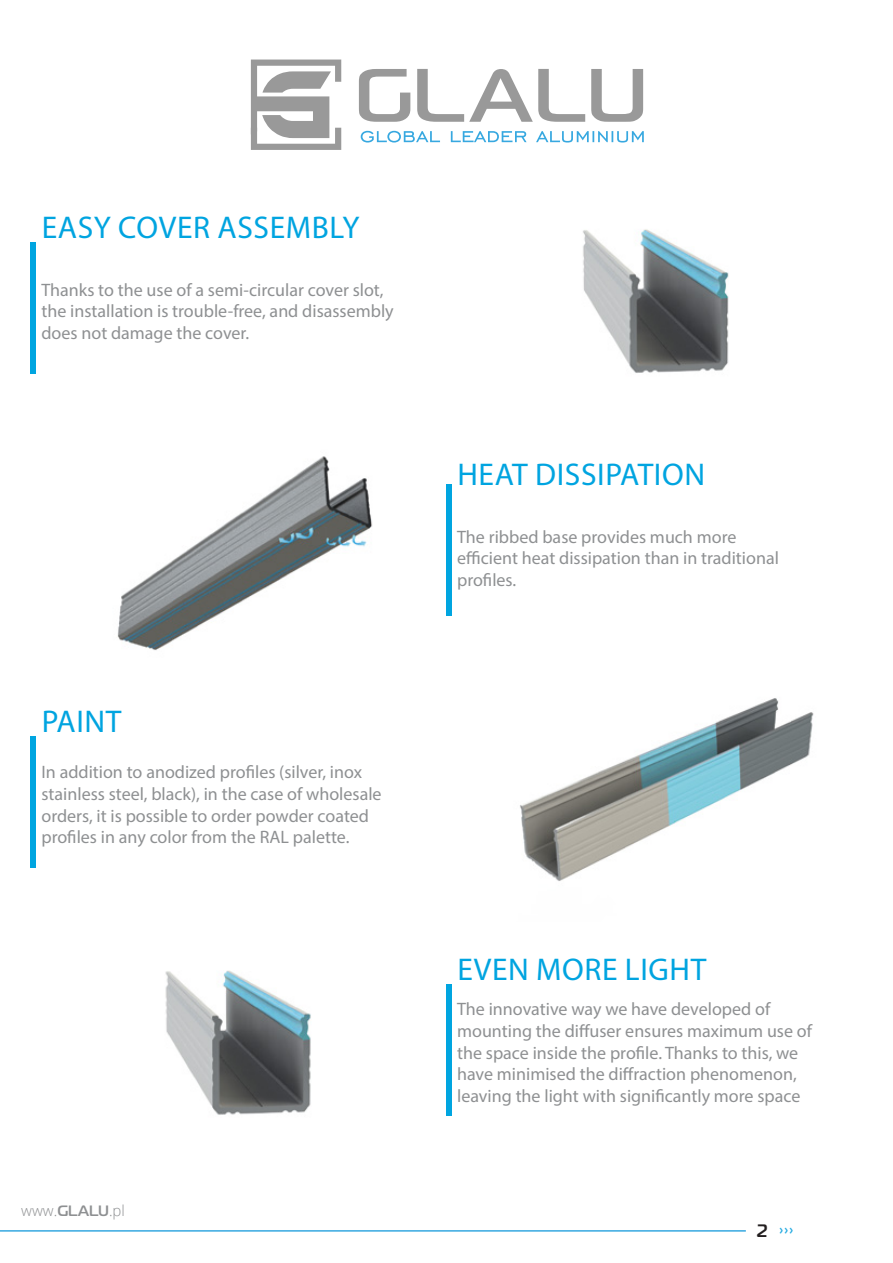
<style>
.page{position:relative;width:893px;height:1263px;background:#fff}
.page>*{position:absolute;margin:0;border:0;box-sizing:border-box;transform-origin:0 0}
.t1{font:31.5px "Myriad Pro";letter-spacing:.02em;color:#00a4e0}
.t2{font:18px/21.6px "Myriad Pro";color:#8e9092}
.t3{font:300 15px "Open Sans";color:#8e9092}
.t4{font:500 12px "Magistral";color:#24aae1}
.s1{font-family:"Magistral";font-weight:500}
.s2{font-size:18px;color:#231f20}
</style>
<div class="page">
<hr style="left:0;top:1230px;width:746px;height:1px;background:#36a8e0">
<svg style="left:359px;top:69px;width:51px;height:53px"></svg>
<svg style="left:417px;top:69px;width:168px;height:53px"></svg>
<svg style="left:591px;top:69px;width:52px;height:53px"></svg>
<svg style="left:361px;top:131px;width:283px;height:12px"></svg>
<svg style="left:251px;top:60px;width:90px;height:90px"></svg>
<div style="left:31px;top:242px;width:5px;height:132px;background:#00a5e0"></div>
<img style="left:583px;top:229px;width:146px;height:144px">
<div style="left:446px;top:484px;width:6px;height:132px;background:#00a5e0"></div>
<img style="left:117px;top:456px;width:256px;height:194px">
<div style="left:31px;top:736px;width:5px;height:132px;background:#00a5e0"></div>
<img style="left:520px;top:698px;width:294px;height:183px">
<div style="left:446px;top:984px;width:6px;height:131px;background:#00a5e0"></div>
<img style="left:165px;top:970px;width:146px;height:145px">
<p class="t1" style="left:42px;top:208px;width:319px">EASY COVER ASSEMBLY</p>
<p class="t2" style="left:41px;top:278px;width:354px">Thanks to the use of a semi-circular cover slot, the installation is trouble-free, and disassembly does not damage the cover.</p>
<p class="t1" style="left:42px;top:702px;width:81px">PAINT</p>
<p class="t2" style="left:41px;top:761px;width:342px">In addition to anodized profiles (silver, inox stainless steel, black), in the case of wholesale orders, it is possible to order powder coated profiles in any color from the RAL palette.</p>
<p class="t3" style="left:21px;top:1201px;width:105px">www.<span class="s1">GLALU</span>.pl</p>
<p class="t1" style="left:457px;top:455px;width:249px">HEAT DISSIPATION</p>
<p class="t2" style="left:457px;top:525px;width:281px">The ribbed base provides much more</p>
<p class="t2" style="left:457px;top:547px;width:323px">efficient heat dissipation than in traditional</p>
<p class="t2" style="left:457px;top:569px;width:61px">profiles.</p>
<p class="t1" style="left:457px;top:950px;width:250px">EVEN MORE LIGHT</p>
<p class="t2" style="left:457px;top:998px;width:356px">The innovative way we have developed of mounting the diffuser ensures maximum use of the space inside the profile. Thanks to this, we have minimised the diffraction phenomenon, leaving the light with significantly more space</p>
<p class="t4" style="left:756px;top:1223px;width:38px"><span class="s2">2</span> › › ›</p>
</div>
